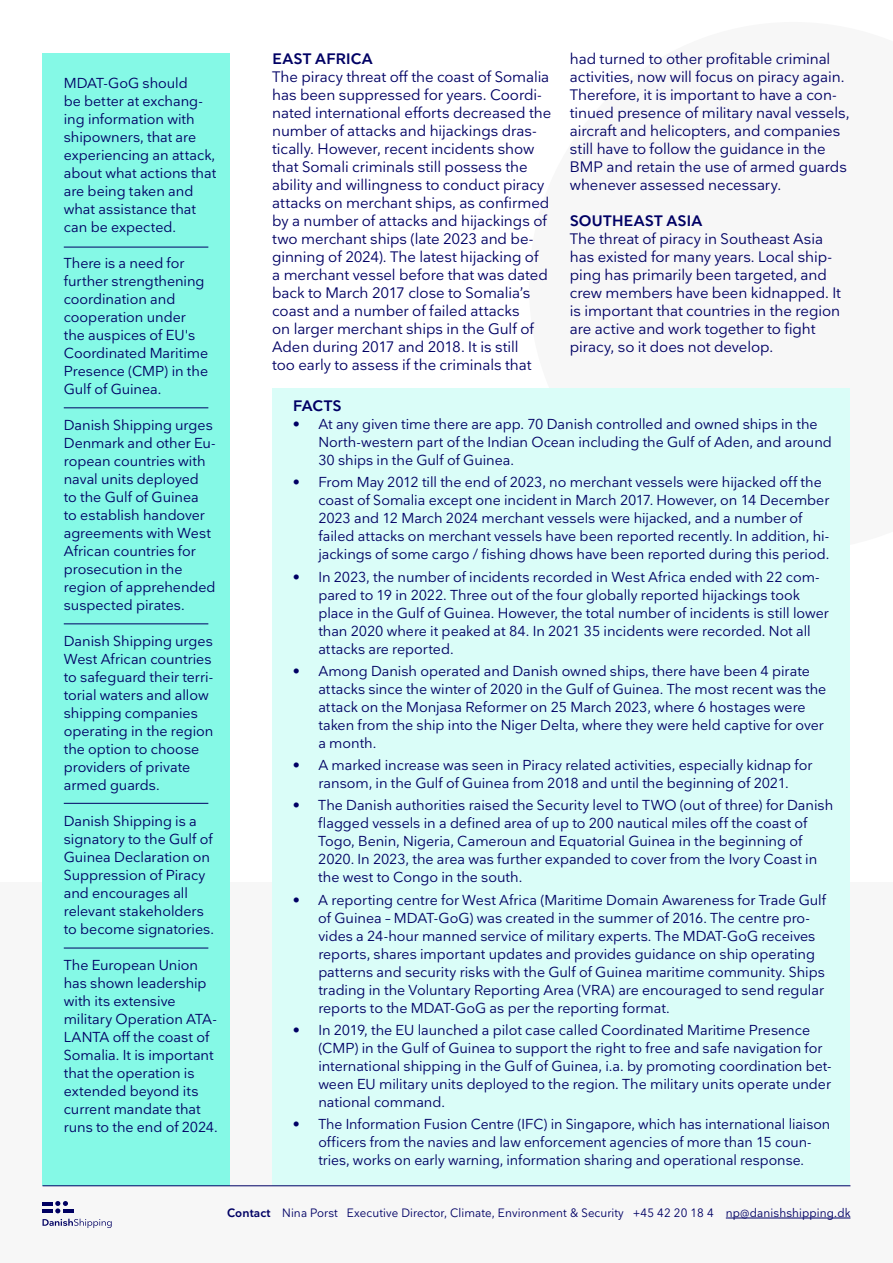
<style>
.page{position:relative;width:893px;height:1263px;background:#fff}
.page>*{position:absolute;margin:0;border:0;box-sizing:border-box;transform-origin:0 0}
.t1{font:15px/18px "Nationale";letter-spacing:-.005em;color:#000064}
.t2{font:600 15px "Nationale";letter-spacing:.02em;color:#000064}
.t3{font:14.25px/18px "Nationale";letter-spacing:-.005em;color:#000064}
.t4{font:12px "Nationale";letter-spacing:.01em;color:#000064;scale:.96 1}
.s1{font-weight:600}
</style>
<div class="page">
<div style="left:0;top:882px;width:893px;height:381px;background:#f7f7f7"></div>
<svg style="left:43px;top:1202px;width:10px;height:3px"></svg>
<hr style="left:43px;top:1209px;width:10px;height:4px;background:#000062">
<hr style="left:63px;top:1209px;width:10px;height:4px;background:#000062">
<svg style="left:55px;top:1201px;width:13px;height:12px"></svg>
<svg style="left:43px;top:1219px;width:69px;height:9px"></svg>
<hr style="left:726px;top:1218px;width:124px;height:1px;background:#000064">
<div style="left:272px;top:388px;width:578px;height:797px;background:#dafdf8"></div>
<div style="left:43px;top:53px;width:187px;height:1132px;background:#85f9e6"></div>
<hr style="left:64px;top:407px;width:144px;height:1px;background:#000064">
<hr style="left:64px;top:623px;width:144px;height:1px;background:#000064">
<hr style="left:64px;top:803px;width:144px;height:1px;background:#000064">
<hr style="left:64px;top:948px;width:144px;height:1px;background:#000064">
<hr style="left:64px;top:247px;width:144px;height:1px;background:#000064">
<hr style="left:43px;top:1185px;width:807px;height:1px;background:#000064">
<p class="t3" style="left:64px;top:74px;width:154px">MDAT-GoG should<br>be better at exchang&shy;ing information with shipowners, that are experiencing an attack, about what actions that are being taken and what assistance that can be expected.</p>
<p class="t3" style="left:64px;top:254px;width:146px">There is a need for further strengthening coordination and cooperation under the auspices of EU's<br>Coordinated Maritime<br>Presence (CMP) in the<br>Gulf of Guinea.</p>
<p class="t3" style="left:64px;top:416px;width:153px">Danish Shipping urges<br>Denmark and other Eu&shy;ropean countries with naval units deployed<br>to the Gulf of Guinea<br>to establish handover agreements with West<br>African countries for prosecution in the region of apprehended suspected pirates.</p>
<p class="t3" style="left:64px;top:632px;width:151px">Danish Shipping urges<br>West African countries to safeguard their terri&shy;torial waters and allow shipping companies operating in the region the option to choose providers of private armed guards.</p>
<p class="t3" style="left:64px;top:812px;width:152px">Danish Shipping is a signatory to the Gulf of<br>Guinea Declaration on<br>Suppression of Piracy and encourages all relevant stakeholders to become signatories.</p>
<p class="t3" style="left:64px;top:956px;width:155px">The European Union has shown leadership with its extensive military Operation ATA-<br>LANTA off the coast of<br>Somalia. It is important that the operation is extended beyond its current mandate that runs to the end of 2024.</p>
<p class="t2" style="left:272px;top:49px;width:102px">EAST AFRICA</p>
<p class="t1" style="left:272px;top:68px;width:281px">The piracy threat off the coast of Somalia has been suppressed for years. Coordi&shy;nated international efforts decreased the number of attacks and hijackings dras&shy;tically. However, recent incidents show that Somali criminals still possess the ability and willingness to conduct piracy attacks on merchant ships, as confirmed by a number of attacks and hijackings of two merchant ships (late 2023 and be&shy;ginning of 2024). The latest hijacking of<br>a merchant vessel before that was dated back to March 2017 close to Somalia’s coast and a number of failed attacks<br>on larger merchant ships in the Gulf of Aden during 2017 and 2018. It is still<br>too early to assess if the criminals that</p>
<p class="t1" style="left:570px;top:50px;width:281px">had turned to other profitable criminal activities, now will focus on piracy again.<br>Therefore, it is important to have a con&shy;tinued presence of military naval vessels, aircraft and helicopters, and companies still have to follow the guidance in the BMP and retain the use of armed guards whenever assessed necessary.</p>
<p class="t2" style="left:570px;top:211px;width:134px">SOUTHEAST ASIA</p>
<p class="t1" style="left:570px;top:230px;width:273px">The threat of piracy in Southeast Asia has existed for many years. Local ship&shy;ping has primarily been targeted, and crew members have been kidnapped. It is important that countries in the region are active and work together to fight piracy, so it does not develop.</p>
<p class="t2" style="left:293px;top:396px;width:50px">FACTS</p>
<p class="t3" style="left:318px;top:415px;width:515px;text-indent:-26px">• At any given time there are app. 70 Danish controlled and owned ships in the<br>North-western part of the Indian Ocean including the Gulf of Aden, and around<br>30 ships in the Gulf of Guinea.</p>
<p class="t3" style="left:318px;top:473px;width:512px;text-indent:-26px">• From May 2012 till the end of 2023, no merchant vessels were hijacked off the coast of Somalia except one incident in March 2017. However, on 14 December 2023 and 12 March 2024 merchant vessels were hijacked, and a number of failed attacks on merchant vessels have been reported recently. In addition, hi&shy;jackings of some cargo / fishing dhows have been reported during this period.</p>
<p class="t3" style="left:318px;top:567px;width:512px;text-indent:-26px">• In 2023, the number of incidents recorded in West Africa ended with 22 com&shy;pared to 19 in 2022. Three out of the four globally reported hijackings took place in the Gulf of Guinea. However, the total number of incidents is still lower than 2020 where it peaked at 84. In 2021 35 incidents were recorded. Not all attacks are reported.</p>
<p class="t3" style="left:318px;top:662px;width:510px;text-indent:-25px">• Among Danish operated and Danish owned ships, there have been 4 pirate attacks since the winter of 2020 in the Gulf of Guinea. The most recent was the attack on the Monjasa Reformer on 25 March 2023, where 6 hostages were taken from the ship into the Niger Delta, where they were held captive for over a month.</p>
<p class="t3" style="left:293px;top:756px;width:521px;text-align:center">• A marked increase was seen in Piracy related activities, especially kidnap for ransom, in the Gulf of Guinea from 2018 and until the beginning of 2021.</p>
<p class="t3" style="left:318px;top:796px;width:516px;text-indent:-26px">• The Danish authorities raised the Security level to TWO (out of three) for Danish flagged vessels in a defined area of up to 200 nautical miles off the coast of Togo, Benin, Nigeria, Cameroun and Equatorial Guinea in the beginning of 2020. In 2023, the area was further expanded to cover from the Ivory Coast in the west to Congo in the south.</p>
<p class="t3" style="left:318px;top:890px;width:509px;text-indent:-26px">• A reporting centre for West Africa (Maritime Domain Awareness for Trade Gulf of Guinea – MDAT-GoG) was created in the summer of 2016. The centre pro&shy;vides a 24-hour manned service of military experts. The MDAT-GoG receives reports, shares important updates and provides guidance on ship operating patterns and security risks with the Gulf of Guinea maritime community. Ships trading in the Voluntary Reporting Area (VRA) are encouraged to send regular reports to the MDAT-GoG as per the reporting format.</p>
<p class="t3" style="left:318px;top:1021px;width:515px;text-indent:-26px">• In 2019, the EU launched a pilot case called Coordinated Maritime Presence (CMP) in the Gulf of Guinea to support the right to free and safe navigation for international shipping in the Gulf of Guinea, i.a. by promoting coordination bet&shy;ween EU military units deployed to the region. The military units operate under national command.</p>
<p class="t3" style="left:293px;top:1115px;width:539px;text-align:center">• The Information Fusion Centre (IFC) in Singapore, which has international liaison officers from the navies and law enforcement agencies of more than 15 coun-<br>tries, works on early warning, information sharing and operational response.</p>
<p class="t4" style="left:227px;top:1205px;width:651px"><span class="s1">Contact</span> Nina Porst Executive Director, Climate, Environment &amp; Security +45 42 20 18 4 np@danishshipping.dk</p>
</div>
